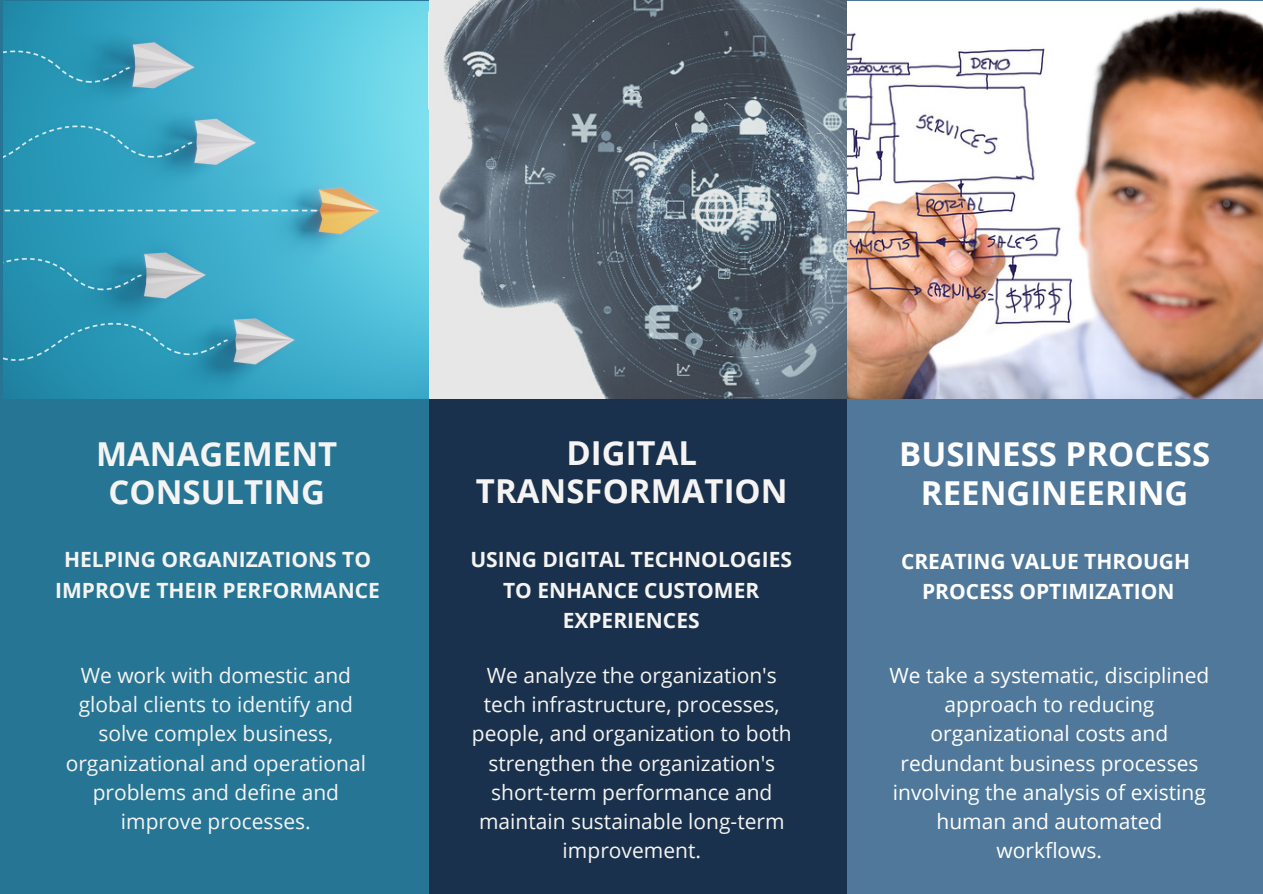
<style>
.page{position:relative;width:1263px;height:894px;background:#fff}
.page>*{position:absolute;margin:0;border:0;box-sizing:border-box;transform-origin:0 0}
.t1{font:700 33px/38.2px "Open Sans";color:#f5f4f3;text-align:center}
.t2{font:700 33px/38.2px "Open Sans";color:#fff;text-align:center}
.t3{font:21px/29.2px "Open Sans";color:#f5f4f3;text-align:center}
.t4{font:21px/29.2px "Open Sans";color:#fff;text-align:center}
.t5{font:700 21px/30.3px "Open Sans";color:#f5f4f3;text-align:center}
.t6{font:700 21px/30.3px "Open Sans";color:#fff;text-align:center}
</style>
<div class="page">
<div style="left:0;top:0;width:1263px;height:893px;background:#4f789a"></div>
<div style="left:0;top:0;width:429px;height:893px;background:#267594"></div>
<img style="left:4px;top:1px;width:1258px;height:397px">
<svg style="left:429px;top:0;width:418px;height:893px;background:#3f5164"></svg>
<p class="t1" style="left:96px;top:434px;width:243px">MANAGEMENT<br>CONSULTING</p>
<p class="t5" style="left:55px;top:544px;width:326px">HELPING ORGANIZATIONS TO<br>IMPROVE THEIR PERFORMANCE</p>
<p class="t3" style="left:66px;top:659px;width:302px">We work with domestic and global clients to identify and solve complex business, organizational and operational problems and define and improve processes.</p>
<p class="t1" style="left:566px;top:433px;width:132px">DIGITAL</p>
<p class="t1" style="left:476px;top:471px;width:313px">TRANSFORMATION</p>
<p class="t5" style="left:470px;top:544px;width:323px">USING DIGITAL TECHNOLOGIES<br>TO ENHANCE CUSTOMER<br>EXPERIENCES</p>
<p class="t3" style="left:472px;top:659px;width:321px">We analyze the organization's tech infrastructure, processes, people, and organization to both strengthen the organization's short-term performance and maintain sustainable long-term improvement.</p>
<p class="t2" style="left:899px;top:434px;width:312px">BUSINESS PROCESS<br>REENGINEERING</p>
<p class="t6" style="left:901px;top:545px;width:291px">CREATING VALUE THROUGH<br>PROCESS OPTIMIZATION</p>
<p class="t4" style="left:889px;top:659px;width:321px">We take a systematic, disciplined approach to reducing organizational costs and redundant business processes involving the analysis of existing human and automated workflows.</p>
</div>
